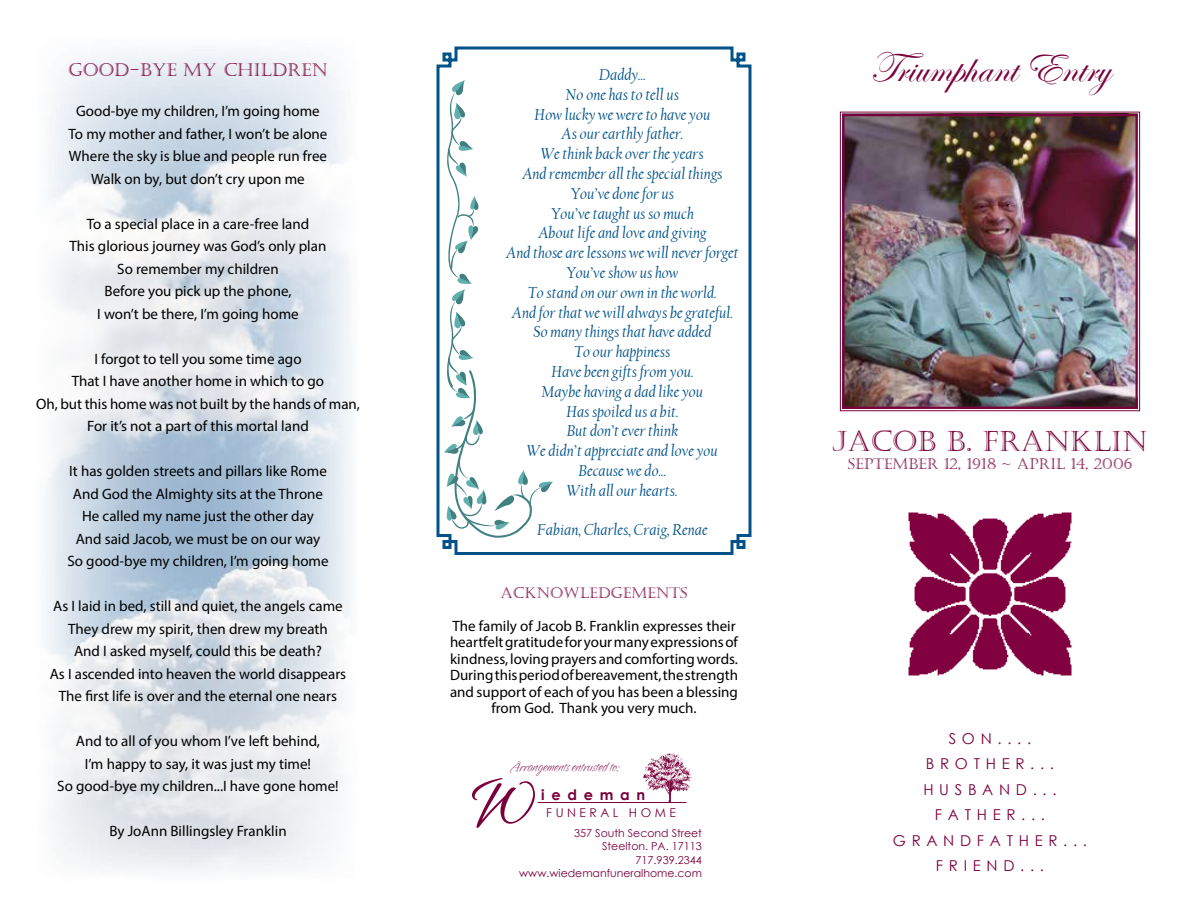
<style>
.page{position:relative;width:1188px;height:918px;background:#fff}
.page>*{position:absolute;margin:0;border:0;box-sizing:border-box;transform-origin:0 0}
.t1{font:700 60.6px "Sandy Text Hmk";color:#7a003c}
.t2{font:43.5px "Edwardian Script ITC";color:#7a003c}
.t3{font:28.5px "Castellar";color:#7a003c}
.t4{font:18px "Castellar";color:#7a003c}
.t5{font:italic 16.5px/19.8px "Californian FB";color:#005288;text-align:center}
.t6{font:15px/22.5px "Myriad Pro";color:#000;text-align:center}
.t7{font:15px/25.5px "Century Gothic";letter-spacing:.38em;color:#7a003c;text-align:center}
.t8{font:15px "Castellar";color:#7a003c}
.t9{font:700 14.55px "Century Gothic";letter-spacing:.46em;color:#7a003c}
.t10{font:12.15px "Sandy Text Hmk";color:#7a003c}
.t11{font:12.15px "Century Gothic";letter-spacing:.29em;color:#7a003c}
.t12{font:10.95px/13.4px "Century Gothic";color:#7a003c;text-align:right}
</style>
<div class="page">
<img style="left:840px;top:111px;width:300px;height:301px">
<div style="left:842px;top:114px;width:296px;height:295px;border:2px solid #7a003c"></div>
<svg style="left:436px;top:46px;width:316px;height:509px"></svg>
<img style="left:908px;top:512px;width:164px;height:164px">
<hr style="left:538px;top:802px;width:148px;height:1px;background:#7a003c">
<img style="left:643px;top:753px;width:49px;height:50px">
<svg style="left:444px;top:80px;width:109px;height:458px"></svg>
<p class="t4" style="left:68px;top:59px;width:261px">GOOD-BYE MY CHILDREN</p>
<p class="t6" style="left:69px;top:100px;width:260px">Good-bye my children, I’m going home To my mother and father, I won’t be alone Where the sky is blue and people run free Walk on by, but don’t cry upon me</p>
<p class="t6" style="left:70px;top:212px;width:258px">To a special place in a care-free land<br>This glorious journey was God’s only plan<br>So remember my children<br>Before you pick up the phone,<br>I won’t be there, I’m going home</p>
<p class="t6" style="left:36px;top:347px;width:326px">I forgot to tell you some time ago<br>That I have another home in which to go<br>Oh, but this home was not built by the hands of man, For it’s not a part of this mortal land</p>
<p class="t6" style="left:67px;top:460px;width:263px">It has golden streets and pillars like Rome And God the Almighty sits at the Throne He called my name just the other day And said Jacob, we must be on our way So good-bye my children, I’m going home</p>
<p class="t6" style="left:50px;top:595px;width:298px">As I laid in bed, still and quiet, the angels came They drew my spirit, then drew my breath<br>And I asked myself, could this be death?<br>As I ascended into heaven the world disappears The first life is over and the eternal one nears</p>
<p class="t6" style="left:57px;top:730px;width:283px">And to all of you whom I’ve left behind,<br>I’m happy to say, it was just my time!<br>So good-bye my children...I have gone home!</p>
<p class="t6" style="left:109px;top:820px;width:179px">By JoAnn Billingsley Franklin</p>
<p class="t5" style="left:506px;top:65px;width:234px">Daddy...<br>No one has to tell us<br>How lucky we were to have you<br>As our earthly father.<br>We think back over the years<br>And remember all the special things<br>You’ve done for us<br>You’ve taught us so much<br>About life and love and giving<br>And those are lessons we will never forget<br>You’ve show us how<br>To stand on our own in the world.<br>And for that we will always be grateful.<br>So many things that have added<br>To our happiness<br>Have been gifts from you.<br>Maybe having a dad like you<br>Has spoiled us a bit.<br>But don’t ever think<br>We didn’t appreciate and love you<br>Because we do...<br>With all our hearts.</p>
<p class="t5" style="left:537px;top:520px;width:172px">Fabian, Charles, Craig, Renae</p>
<p class="t8" style="left:501px;top:584px;width:187px">ACKNOWLEDGEMENTS</p>
<p class="t6" style="left:450px;top:617px;width:290px;line-height:16.5px">The family of Jacob B. Franklin expresses their heartfelt gratitude for your many expressions of kindness, loving prayers and comforting words.<br>During this period of bereavement, the strength and support of each of you has been a blessing from God. Thank you very much.</p>
<p class="t10" style="left:511px;top:759px;width:110px">Arrangements entrusted to:</p>
<h1 class="t1" style="left:472px;top:761px;width:65px">W</h1>
<p class="t9" style="left:541px;top:783px;width:105px">iedeman</p>
<p class="t11" style="left:546px;top:804px;width:131px">FUNERAL HOME</p>
<p class="t12" style="left:519px;top:826px;width:184px">357 South Second Street<br>Steelton. PA. 17113<br>717.939.2344 www.wiedemanfuneralhome.com</p>
<h2 class="t2" style="left:870px;top:44px;width:242px">Triumphant Entry</h2>
<h3 class="t3" style="left:832px;top:425px;width:317px">JACOB B. FRANKLIN</h3>
<p class="t8" style="left:848px;top:455px;width:286px">SEPTEMBER 12, 1918 ~ APRIL 14, 2006</p>
<p class="t7" style="left:893px;top:725px;width:196px">SON....<br>BROTHER...<br>HUSBAND...<br>FATHER...<br>GRANDFATHER...<br>FRIEND...</p>
</div>
